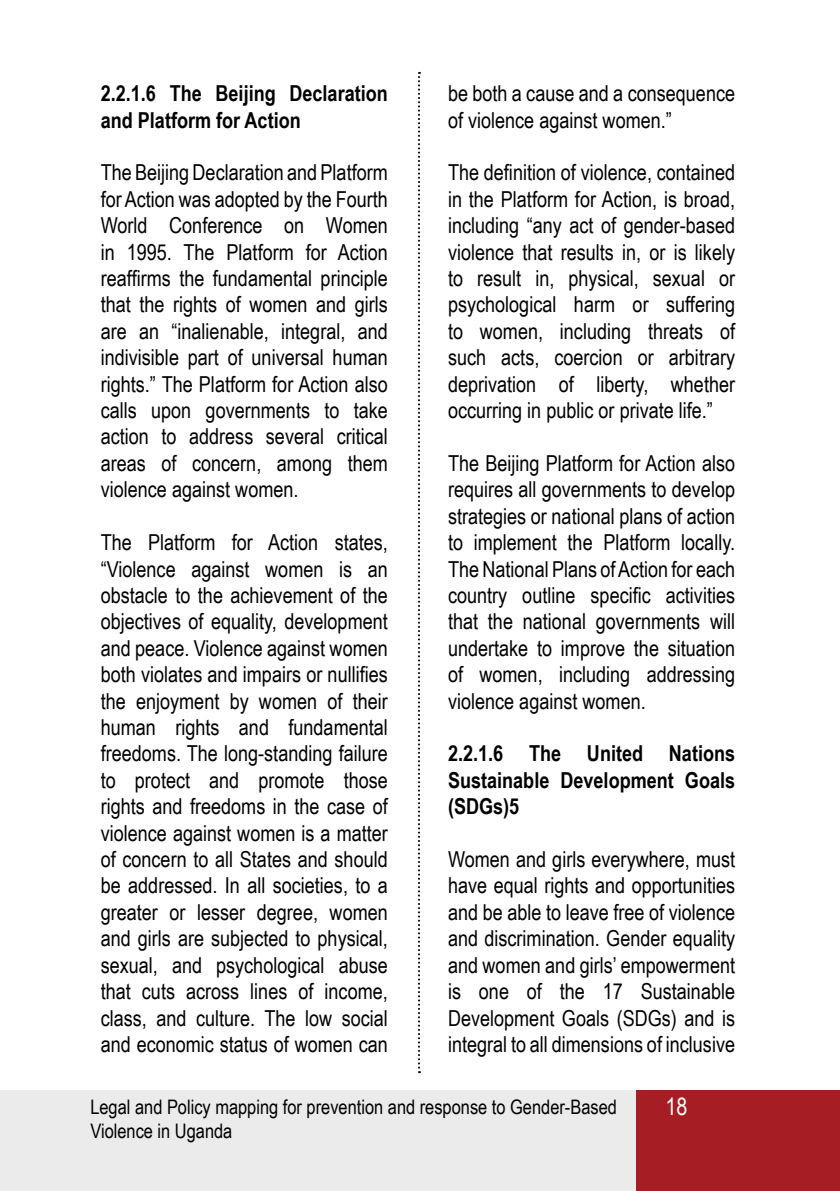
<style>
.page{position:relative;width:840px;height:1191px;background:#fff}
.page>*{position:absolute;margin:0;border:0;box-sizing:border-box;transform-origin:0 0}
.t1{font:24px "Arial Narrow";color:#fff}
.t2{font:22px/26.4px "Arial Narrow";color:#000;text-align:justify}
.t3{font:700 22px/26.4px "Arial Narrow";color:#000}
.t4{font:20px/24px "Arial Narrow";color:#000}
</style>
<div class="page">
<div style="left:0;top:1090px;width:839px;height:101px;background:#ebebec"></div>
<div style="left:636px;top:1090px;width:203px;height:101px;background:#a61e23"></div>
<svg style="left:418px;top:72px;width:2px;height:1001px"></svg>
<p class="t3" style="left:101px;top:79px;width:288px">2.2.1.6 The Beijing Declaration and Platform for Action</p>
<p class="t2" style="left:101px;top:159px;width:288px">The Beijing Declaration and Platform for Action was adopted by the Fourth World Conference on Women in 1995. The Platform for Action reaffirms the fundamental principle that the rights of women and girls are an “inalienable, integral, and indivisible part of universal human rights.” The Platform for Action also calls upon governments to take action to address several critical areas of concern, among them violence against women.</p>
<p class="t2" style="left:101px;top:528px;width:288px">The Platform for Action states, “Violence against women is an obstacle to the achievement of the objectives of equality, development and peace. Violence against women both violates and impairs or nullifies the enjoyment by women of their human rights and fundamental freedoms. The long-standing failure to protect and promote those rights and freedoms in the case of violence against women is a matter of concern to all States and should be addressed. In all societies, to a greater or lesser degree, women and girls are subjected to physical, sexual, and psychological abuse that cuts across lines of income, class, and culture. The low social and economic status of women can</p>
<p class="t2" style="left:448px;top:79px;width:288px">be both a cause and a consequence of violence against women.”</p>
<p class="t2" style="left:448px;top:159px;width:288px">The definition of violence, contained in the Platform for Action, is broad, including “any act of gender-based violence that results in, or is likely to result in, physical, sexual or psychological harm or suffering to women, including threats of such acts, coercion or arbitrary deprivation of liberty, whether occurring in public or private life.”</p>
<p class="t2" style="left:448px;top:449px;width:288px">The Beijing Platform for Action also requires all governments to develop strategies or national plans of action to implement the Platform locally.<br>The National Plans of Action for each country outline specific activities that the national governments will undertake to improve the situation of women, including addressing violence against women.</p>
<p class="t3" style="left:448px;top:739px;width:288px;text-align:justify">2.2.1.6 The United Nations Sustainable Development Goals (SDGs)5</p>
<p class="t2" style="left:448px;top:845px;width:288px">Women and girls everywhere, must have equal rights and opportunities and be able to leave free of violence and discrimination. Gender equality and women and girls’ empowerment is one of the 17 Sustainable Development Goals (SDGs) and is integral to all dimensions of inclusive</p>
<p class="t4" style="left:90px;top:1094px;width:528px">Legal and Policy mapping for prevention and response to Gender-Based<br>Violence in Uganda</p>
<p class="t1" style="left:665px;top:1088px;width:23px">18</p>
</div>
